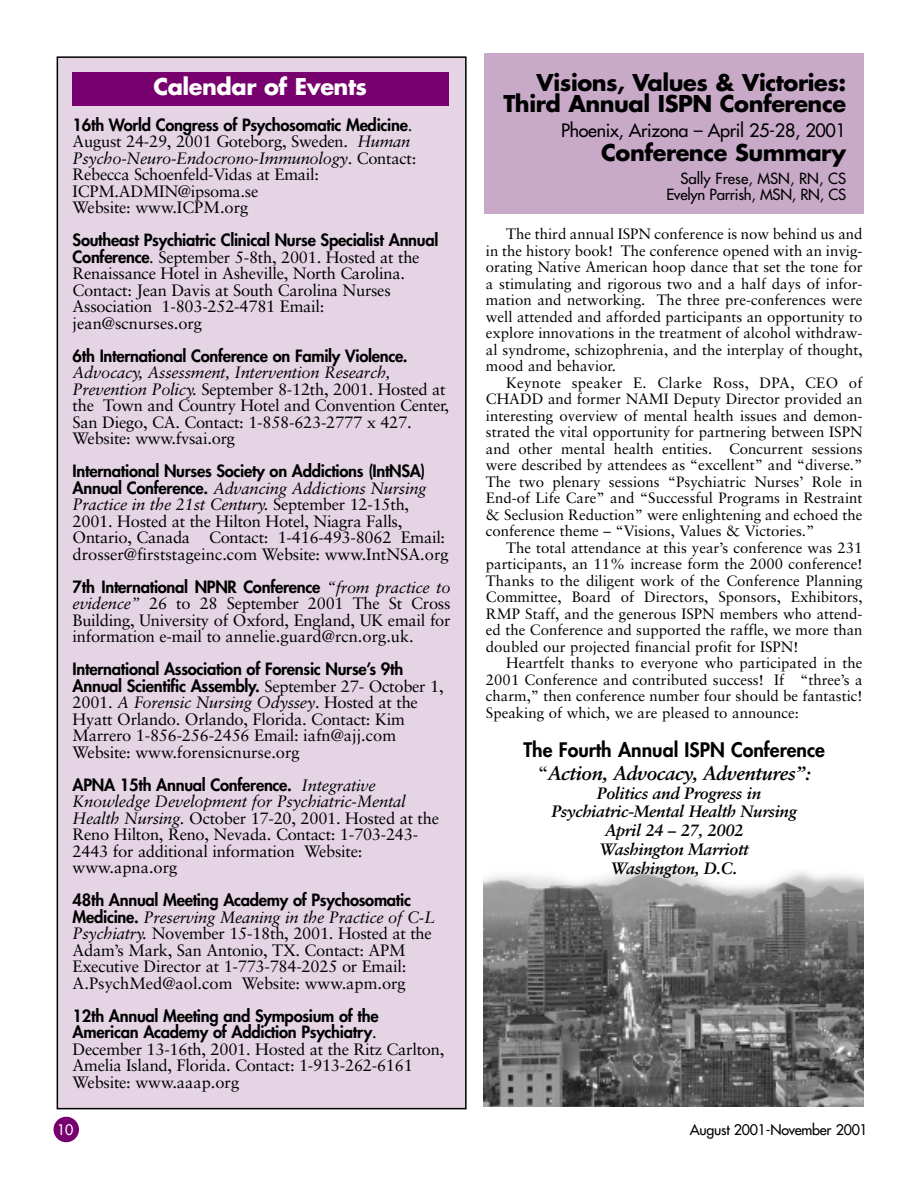
<style>
.page{position:relative;width:918px;height:1188px;background:#fff}
.page>*{position:absolute;margin:0;border:0;box-sizing:border-box;transform-origin:0 0}
.t1{font:700 22.5px/21px "Futura";letter-spacing:-.02em;color:#000;text-align:right}
.t2{font:700 22.5px "Futura";letter-spacing:-.02em;color:#fff}
.t3{font:800 19.5px "Futura";color:#000}
.t4{font:italic 700 19.5px "Sabon";letter-spacing:-.015em;color:#000}
.t5{font:18px "Futura";letter-spacing:-.015em;color:#000}
.t6{font:16.5px/16.5px "Sabon";letter-spacing:-.015em;color:#000}
.t7{font:800 16.5px/16.5px "Futura";letter-spacing:-.02em;color:#000}
.t8{font:italic 700 16.5px/18.8px "Sabon";letter-spacing:-.015em;color:#000;text-align:center}
.t9{font:15px/16.5px "Sabon";color:#000;text-align:justify}
.t10{font:15px/16.5px "Futura";letter-spacing:-.015em;color:#000;text-align:right}
.t11{font:14.25px "Futura";letter-spacing:-.02em;color:#000}
.t12{font:14.25px "Futura";color:#fff}
.s1{font-weight:400;font-style:normal}
.s2{font-family:"Sabon";font-weight:400}
.s3{font-style:italic}
.s4{font-family:"Futura";font-weight:800}
.s5{font-family:"Sabon";font-weight:400;font-style:italic}
</style>
<div class="page">
<img style="left:484px;top:867px;width:380px;height:239px">
<div style="left:53px;top:1117px;width:26px;height:25px;background:#78006e;border-radius:50%"></div>
<div style="left:57px;top:57px;width:409px;height:1052px;background:#e4d4e4"></div>
<div style="left:57px;top:56px;width:410px;height:1053px;border:2px solid #000"></div>
<div style="left:72px;top:72px;width:377px;height:34px;background:#78006e"></div>
<div style="left:485px;top:54px;width:379px;height:160px;background:#c8aac8"></div>
<h1 class="t2" style="left:153px;top:77px;width:215px">Calendar of Events</h1>
<h1 class="t1" style="left:503px;top:74px;width:344px">Visions, Values &amp; Victories:<br>Third Annual ISPN Conference</h1>
<p class="t5" style="left:561px;top:122px;width:286px">Phoenix, Arizona – April 25-28, 2001</p>
<h1 class="t1" style="left:601px;top:144px;width:246px">Conference Summary</h1>
<p class="t10" style="left:666px;top:171px;width:181px">Sally Frese, MSN, RN, CS<br>Evelyn Parrish, MSN, RN, CS</p>
<p class="t9" style="left:486px;top:227px;width:378px;text-indent:20px">The third annual ISPN conference is now behind us and in the history book! The conference opened with an invig&shy;orating Native American hoop dance that set the tone for a stimulating and rigorous two and a half days of infor&shy;mation and networking. The three pre-conferences were well attended and afforded participants an opportunity to explore innovations in the treatment of alcohol withdraw&shy;al syndrome, schizophrenia, and the interplay of thought, mood and behavior.</p>
<p class="t9" style="left:486px;top:376px;width:378px;text-indent:20px">Keynote speaker E. Clarke Ross, DPA, CEO of CHADD and former NAMI Deputy Director provided an interesting overview of mental health issues and demon&shy;strated the vital opportunity for partnering between ISPN and other mental health entities. Concurrent sessions were described by attendees as “excellent” and “diverse.” The two plenary sessions “Psychiatric Nurses’ Role in End-of Life Care” and “Successful Programs in Restraint &amp; Seclusion Reduction” were enlightening and echoed the conference theme – “Visions, Values &amp; Victories.”</p>
<p class="t9" style="left:486px;top:541px;width:378px;text-indent:20px">The total attendance at this year’s conference was 231 participants, an 11% increase form the 2000 conference!<br>Thanks to the diligent work of the Conference Planning Committee, Board of Directors, Sponsors, Exhibitors, RMP Staff, and the generous ISPN members who attend&shy;ed the Conference and supported the raffle, we more than doubled our projected financial profit for ISPN!</p>
<p class="t9" style="left:486px;top:656px;width:378px;text-indent:20px">Heartfelt thanks to everyone who participated in the 2001 Conference and contributed success! If “three’s a charm,” then conference number four should be fantastic!<br>Speaking of which, we are pleased to announce:</p>
<p class="t3" style="left:523px;top:741px;width:303px">The Fourth Annual ISPN Conference</p>
<p class="t4" style="left:538px;top:765px;width:274px"><span class="s1">“</span>Action, Advocacy, Adventures”:</p>
<p class="t8" style="left:551px;top:785px;width:247px">Politics and Progress in<br>Psychiatric-Mental Health Nursing<br>April 24 – 27, 2002<br>Washington Marriott<br>Washington, D.C.</p>
<p class="t7" style="left:73px;top:118px;width:341px">16th World Congress of Psychosomatic Medicine<span class="s2">.</span></p>
<p class="t6" style="left:73px;top:135px;width:345px">August 24-29, 2001 Goteborg, Sweden. <span class="s3">Human Psycho-Neuro-Endocrono-Immunology</span>. Contact:<br>Rebecca Schoenfeld-Vidas at Email:<br>ICPM.ADMIN@ipsoma.se<br>Website: www.ICPM.org</p>
<p class="t7" style="left:73px;top:233px;width:367px">Southeast Psychiatric Clinical Nurse Specialist Annual</p>
<p class="t6" style="left:73px;top:250px;width:348px"><span class="s4">Conference</span>. September 5-8th, 2001. Hosted at the Renaissance Hotel in Asheville, North Carolina.<br>Contact: Jean Davis at South Carolina Nurses Association 1-803-252-4781 Email: jean@scnurses.org</p>
<p class="t7" style="left:73px;top:349px;width:337px">6th International Conference on Family Violence.</p>
<p class="t6" style="left:73px;top:366px;width:378px"><span class="s3">Advocacy, Assessment, Intervention Research, Prevention Policy.</span> September 8-12th, 2001. Hosted at the Town and Country Hotel and Convention Center, San Diego, CA. Contact: 1-858-623-2777 x 427.<br>Website: www.fvsai.org</p>
<p class="t7" style="left:73px;top:464px;width:354px">International Nurses Society on Addictions (IntNSA)</p>
<p class="t6" style="left:73px;top:481px;width:378px"><span class="s4">Annual Conference.</span> <span class="s3">Advancing Addictions Nursing Practice in the 21st Century.</span> September 12-15th, 2001. Hosted at the Hilton Hotel, Niagra Falls, Ontario, Canada Contact: 1-416-493-8062 Email: drosser@firststageinc.com Website: www.IntNSA.org</p>
<p class="t7" style="left:73px;top:580px;width:379px">7th International NPNR Conference <span class="s5">“from practice to</span></p>
<p class="t6" style="left:73px;top:597px;width:379px;text-align:justify"><span class="s3">evidence”</span> 26 to 28 September 2001 The St Cross Building, University of Oxford, England, UK email for information e-mail to annelie.guard@rcn.org.uk.</p>
<p class="t7" style="left:73px;top:662px;width:373px">International Association of Forensic Nurse’s 9th<br>Annual Scientific Assembly. <span class="s2">September 27- October 1,</span></p>
<p class="t6" style="left:73px;top:696px;width:347px">2001. <span class="s3">A Forensic Nursing Odyssey</span>. Hosted at the Hyatt Orlando. Orlando, Florida. Contact: Kim Marrero 1-856-256-2456 Email: iafn@ajj.com Website: www.forensicnurse.org</p>
<p class="t7" style="left:73px;top:778px;width:305px">APNA 15th Annual Conference. <span class="s5">Integrative</span></p>
<p class="t6" style="left:73px;top:795px;width:368px"><span class="s3">Knowledge Development for Psychiatric-Mental Health Nursing.</span> October 17-20, 2001. Hosted at the Reno Hilton, Reno, Nevada. Contact: 1-703-243- 2443 for additional information Website: www.apna.org</p>
<p class="t7" style="left:73px;top:893px;width:340px">48th Annual Meeting Academy of Psychosomatic</p>
<p class="t6" style="left:73px;top:910px;width:364px"><span class="s4">Medicine.</span> <span class="s3">Preserving Meaning in the Practice of C-L Psychiatry.</span> November 15-18th, 2001. Hosted at the Adam’s Mark, San Antonio, TX. Contact: APM Executive Director at 1-773-784-2025 or Email:<br>A.PsychMed@aol.com Website: www.apm.org</p>
<p class="t7" style="left:73px;top:1009px;width:308px">12th Annual Meeting and Symposium of the<br>American Academy of Addiction Psychiatry<span class="s2">.</span></p>
<p class="t6" style="left:73px;top:1042px;width:373px">December 13-16th, 2001. Hosted at the Ritz Carlton,<br>Amelia Island, Florida. Contact: 1-913-262-6161<br>Website: www.aaap.org</p>
<p class="t12" style="left:57px;top:1122px;width:18px">10</p>
<p class="t11" style="left:690px;top:1122px;width:180px">August 2001-November 2001</p>
</div>
